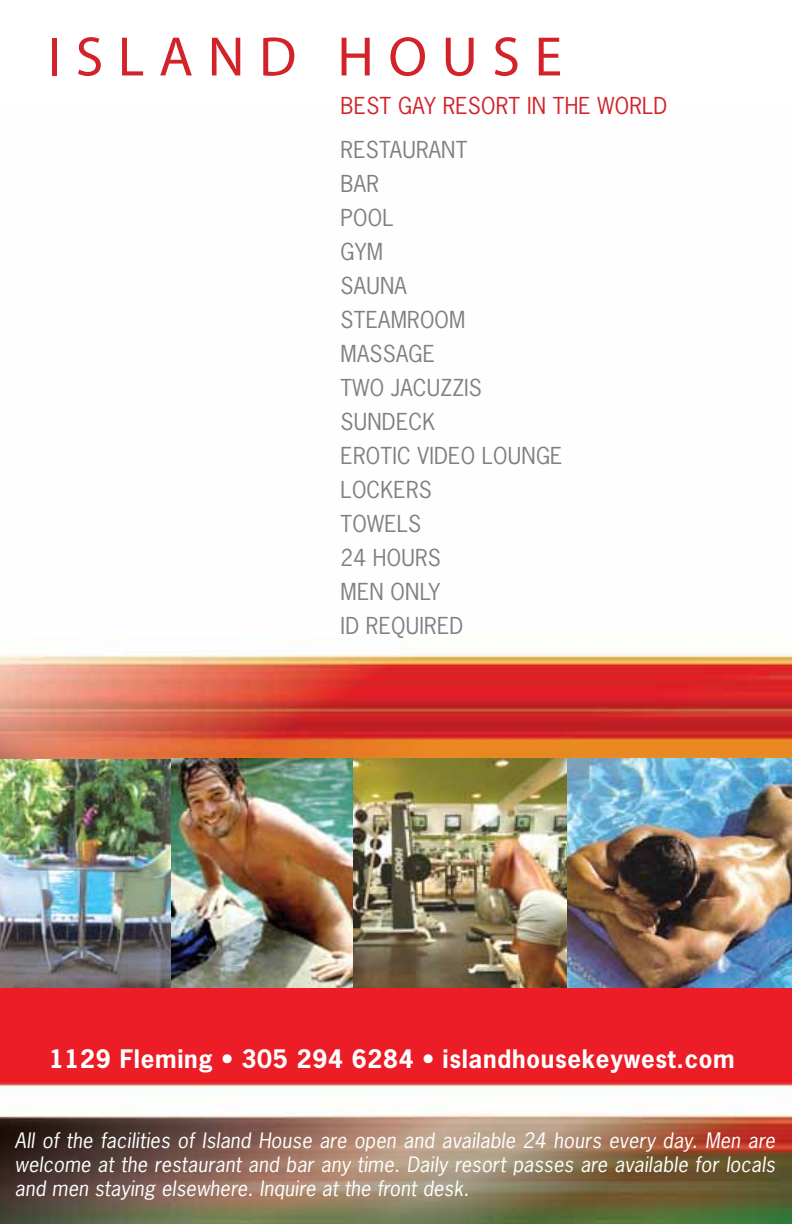
<style>
.page{position:relative;width:792px;height:1224px;background:#fff}
.page>*{position:absolute;margin:0;border:0;box-sizing:border-box;transform-origin:0 0}
.t1{font:56px "Myriad Pro";letter-spacing:.26em;color:#d2232a}
.t2{font:700 24px "News Gothic";letter-spacing:.03em;color:#fff}
.t3{font:22px/34px "News Gothic";letter-spacing:.01em;color:#7e8083}
.t4{font:22px "News Gothic";letter-spacing:.01em;color:#d2232a}
.t5{font:italic 20px/24px "News Gothic";letter-spacing:.01em;color:#fff;text-align:justify}
</style>
<div class="page">
<img style="left:0;top:649px;width:792px;height:575px">
<img style="left:0;top:758px;width:350px;height:230px">
<img style="left:350px;top:758px;width:217px;height:230px">
<img style="left:567px;top:758px;width:225px;height:230px">
<h1 class="t1" style="left:48px;top:26px;width:516px">ISLAND HOUSE</h1>
<p class="t4" style="left:341px;top:92px;width:328px">BEST GAY RESORT IN THE WORLD</p>
<p class="t3" style="left:341px;top:133px;width:223px">RESTAURANT<br>BAR<br>POOL<br>GYM<br>SAUNA<br>STEAMROOM<br>MASSAGE<br>TWO JACUZZIS<br>SUNDECK<br>EROTIC VIDEO LOUNGE<br>LOCKERS<br>TOWELS<br>24 HOURS<br>MEN ONLY<br>ID REQUIRED</p>
<p class="t2" style="left:49px;top:1043px;width:687px">1129 Fleming • 305 294 6284 • islandhousekeywest.com</p>
<p class="t5" style="left:15px;top:1128px;width:762px">All of the facilities of Island House are open and available 24 hours every day. Men are welcome at the restaurant and bar any time. Daily resort passes are available for locals and men staying elsewhere. Inquire at the front desk.</p>
</div>
